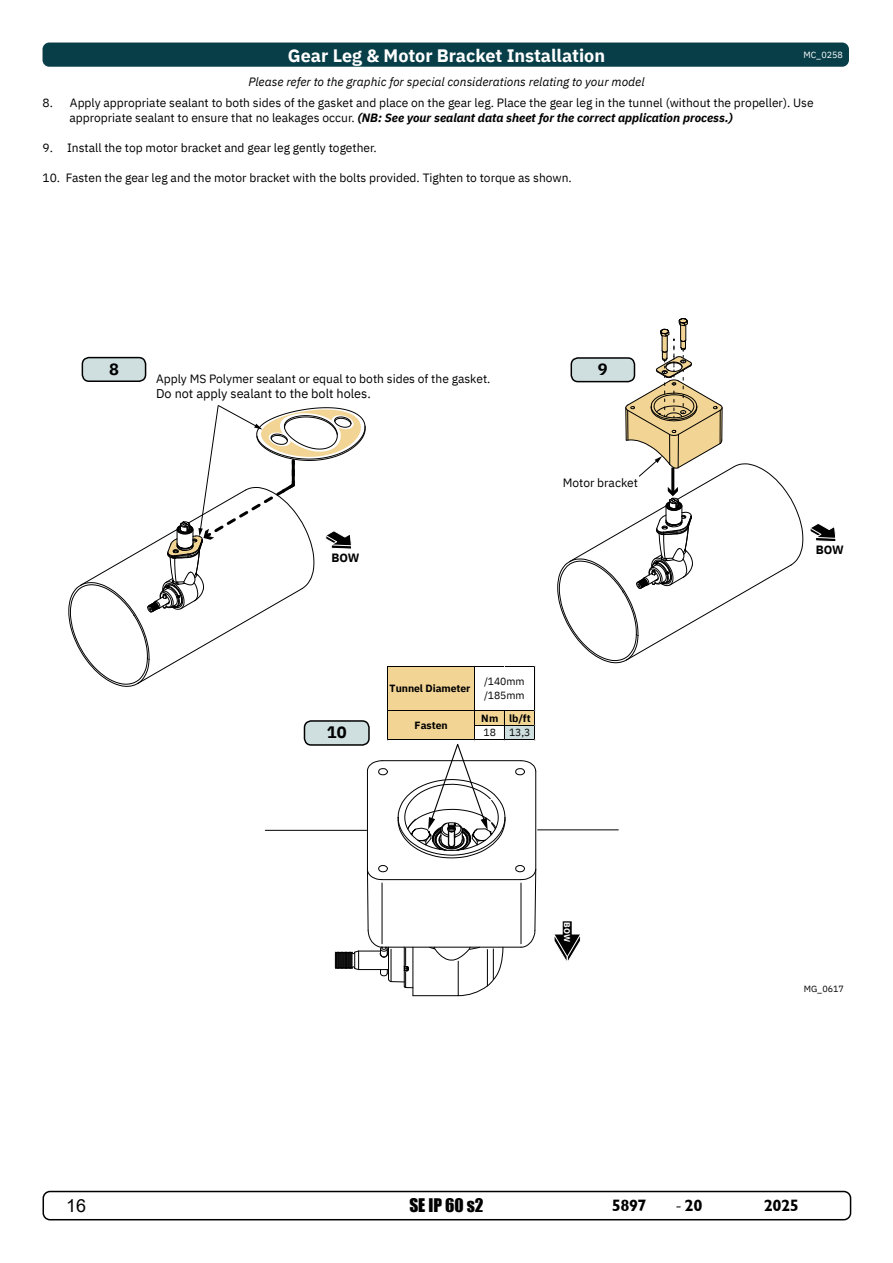
<style>
.page{position:relative;width:893px;height:1263px;background:#fff}
.page>*{position:absolute;margin:0;border:0;box-sizing:border-box;transform-origin:0 0}
.t1{font:700 18px "IBM Plex Sans";color:#fff}
.t2{font:18px "Arial";color:#000}
.t3{font:17.25px "Impact";color:#000}
.t4{font:16.5px "Garrison Sans BOLD";letter-spacing:-.02em;color:#000}
.t5{font:700 16.5px "IBM Plex Sans";color:#000}
.t6{font:12.6px "IBM Plex Sans";color:#000}
.t7{font:12px/15px "IBM Plex Sans";color:#000}
.t8{font:italic 12px "IBM Plex Sans";color:#000}
.t9{font:700 12px "IBM Plex Sans";letter-spacing:-.01em;color:#000}
.t10{font:700 10.35px/14.7px "IBM Plex Sans";letter-spacing:-.005em;color:#000}
.t11{font:10.35px/14.2px "IBM Plex Sans";letter-spacing:-.005em;color:#000}
.t12{font:9px "IBM Plex Sans";color:#fff}
.t13{font:9px "IBM Plex Sans";color:#000}
.t14{font:700 8.4px "IBM Plex Sans";color:#fff}
.s1{font-weight:700;font-style:italic}
.s2{font-weight:400}
.s3{font-family:"Minion Pro";font-size:18px}
</style>
<div class="page">
<div style="left:43px;top:1191px;width:808px;height:29px;border:2px solid #000;border-radius:7px"></div>
<div style="left:43px;top:43px;width:806px;height:24px;background:#083e48;border-radius:7px"></div>
<div style="left:388px;top:666px;width:86px;height:74px;background:#f2d494"></div>
<div style="left:448px;top:710px;width:87px;height:15px;background:#f2d494"></div>
<div style="left:505px;top:725px;width:29px;height:15px;background:#cfdfdf"></div>
<hr style="left:538px;top:829px;width:80px;height:1px;background:#000">
<hr style="left:265px;top:830px;width:102px;height:1px;background:#000">
<hr style="left:413px;top:947px;width:1px;height:49px;background:#000">
<svg style="left:429px;top:946px;width:74px;height:50px"></svg>
<hr style="left:413px;top:995px;width:45px;height:1px;background:#000">
<hr style="left:367px;top:771px;width:1px;height:98px;background:#000">
<hr style="left:382px;top:760px;width:139px;height:1px;background:#000">
<hr style="left:535px;top:771px;width:1px;height:98px;background:#000">
<hr style="left:382px;top:879px;width:139px;height:1px;background:#000">
<hr style="left:382px;top:947px;width:139px;height:1px;background:#000">
<svg style="left:335px;top:865px;width:78px;height:123px"></svg>
<svg style="left:367px;top:760px;width:21px;height:15px"></svg>
<svg style="left:515px;top:760px;width:21px;height:15px"></svg>
<svg style="left:515px;top:865px;width:21px;height:83px"></svg>
<div style="left:563px;top:921px;width:9px;height:17px;background:#000"></div>
<div style="left:82px;top:358px;width:64px;height:23px;background:#cfdfdf;border-radius:7px"></div>
<div style="left:82px;top:357px;width:64px;height:25px;border:2px solid #000;border-radius:7px"></div>
<svg style="left:68px;top:405px;width:298px;height:282px"></svg>
<svg style="left:810px;top:523px;width:26px;height:19px"></svg>
<svg style="left:557px;top:318px;width:246px;height:345px"></svg>
<svg style="left:554px;top:933px;width:27px;height:28px"></svg>
<div style="left:304px;top:721px;width:65px;height:24px;background:#cfdfdf;border-radius:7px"></div>
<div style="left:304px;top:720px;width:66px;height:26px;border:2px solid #000;border-radius:7px"></div>
<hr style="left:388px;top:666px;width:147px;height:1px;background:#000">
<hr style="left:388px;top:710px;width:147px;height:1px;background:#000">
<hr style="left:534px;top:667px;width:1px;height:43px;background:#000">
<hr style="left:475px;top:725px;width:60px;height:1px;background:#000">
<hr style="left:388px;top:666px;width:1px;height:74px;background:#000">
<hr style="left:474px;top:667px;width:1px;height:73px;background:#000">
<hr style="left:388px;top:739px;width:147px;height:1px;background:#000">
<svg style="left:398px;top:711px;width:108px;height:147px"></svg>
<svg style="left:534px;top:710px;width:2px;height:31px"></svg>
<p class="t1" style="left:288px;top:41px;width:319px">Gear Leg &amp; Motor Bracket Installation</p>
<p class="t12" style="left:803px;top:48px;width:41px">MC_0258</p>
<p class="t8" style="left:248px;top:73px;width:398px">Please refer to the graphic for special considerations relating to your model</p>
<p class="t7" style="left:70px;top:94px;width:746px;text-indent:-27px">8. Apply appropriate sealant to both sides of the gasket and place on the gear leg. Place the gear leg in the tunnel (without the propeller). Use appropriate sealant to ensure that no leakages occur. <span class="s1">(NB: See your sealant data sheet for the correct application process.)</span></p>
<p class="t7" style="left:43px;top:139px;width:336px">9. Install the top motor bracket and gear leg gently together.</p>
<p class="t7" style="left:43px;top:169px;width:531px">10. Fasten the gear leg and the motor bracket with the bolts provided. Tighten to torque as shown.</p>
<p class="t5" style="left:109px;top:356px;width:11px">8</p>
<p class="t7" style="left:156px;top:370px;width:336px">Apply MS Polymer sealant or equal to both sides of the gasket.</p>
<p class="t6" style="left:156px;top:384px;width:216px">Do not apply sealant to the bolt holes.</p>
<p class="t9" style="left:332px;top:548px;width:29px">BOW</p>
<p class="t5" style="left:598px;top:356px;width:11px">9</p>
<p class="t7" style="left:563px;top:474px;width:77px">Motor bracket</p>
<p class="t5" style="left:327px;top:719px;width:21px">10</p>
<p class="t10" style="left:389px;top:680px;width:83px">Tunnel Diameter</p>
<p class="t10" style="left:415px;top:717px;width:35px">Fasten</p>
<p class="t11" style="left:484px;top:673px;width:42px">/140mm /185mm</p>
<p class="t10" style="left:481px;top:710px;width:51px">Nm lb/ft<br><span class="s2">18</span></p>
<p class="t11" style="left:509px;top:725px;width:23px">13,3</p>
<p class="t14" style="left:574px;top:922px;width:21px;rotate:90deg">BOW</p>
<p class="t9" style="left:816px;top:540px;width:29px">BOW</p>
<p class="t13" style="left:804px;top:982px;width:42px">MG_0617</p>
<h1 class="t2" style="left:66px;top:1193px;width:22px">16</h1>
<h2 class="t3" style="left:409px;top:1192px;width:76px">SE IP 60 s2</h2>
<h3 class="t4" style="left:612px;top:1196px;width:36px">5897</h3>
<h3 class="t4" style="left:675px;top:1196px;width:29px"><span class="s3">-</span>20</h3>
<h3 class="t4" style="left:764px;top:1196px;width:37px">2025</h3>
</div>
